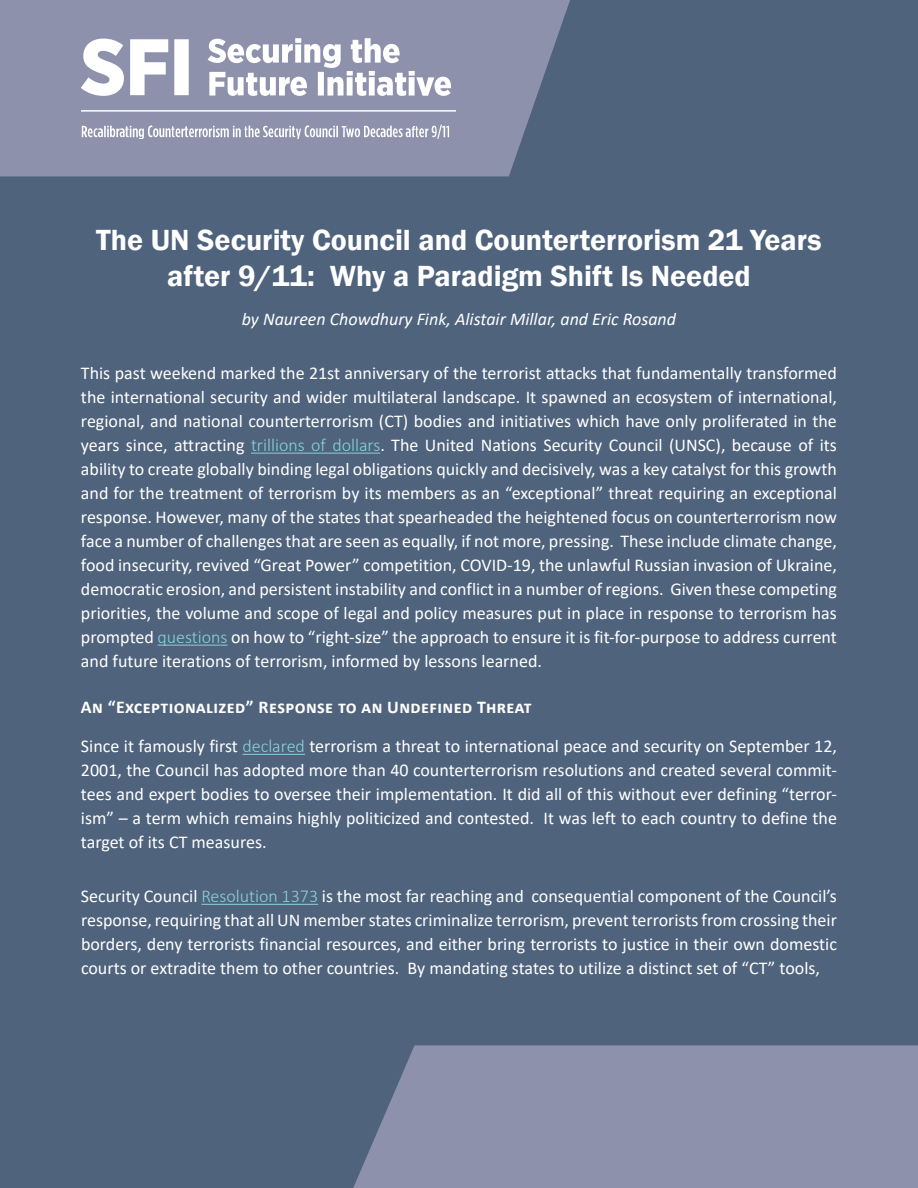
<style>
.page{position:relative;width:918px;height:1188px;background:#4f637d}
.page>*{position:absolute;margin:0;border:0;box-sizing:border-box;transform-origin:0 0}
.t1{font:600 30px/36px "Franklin Gothic";color:#fff;text-align:center}
.t2{font:18px/24px "Calibri";color:#fff;text-align:justify}
.t3{font:italic 18px "Calibri";color:#fff}
.s1{font-weight:300;color:#89d2d8}
.s2{font-weight:700}
</style>
<div class="page">
<hr style="left:251px;top:453px;width:129px;height:1px;background:#89d2d8">
<hr style="left:158px;top:645px;width:63px;height:1px;background:#89d2d8">
<hr style="left:242px;top:754px;width:63px;height:1px;background:#89d2d8">
<hr style="left:201px;top:904px;width:117px;height:1px;background:#89d2d8">
<div style="left:353px;top:1045px;width:565px;height:143px;background:#8d91ac"></div>
<svg style="left:0;top:0;width:570px;height:176px;fill:#8d91ac"></svg>
<svg style="left:81px;top:39px;width:108px;height:57px"></svg>
<svg style="left:208px;top:38px;width:243px;height:58px"></svg>
<svg style="left:82px;top:125px;width:367px;height:13px"></svg>
<hr style="left:81px;top:110px;width:375px;height:2px;background:#fff">
<h1 class="t1" style="left:96px;top:222px;width:727px">The UN Security Council and Counterterrorism 21 Years after 9/11: Why a Paradigm Shift Is Needed</h1>
<p class="t3" style="left:242px;top:306px;width:436px">by Naureen Chowdhury Fink, Alistair Millar, and Eric Rosand</p>
<p class="t2" style="left:81px;top:360px;width:757px">This past weekend marked the 21st anniversary of the terrorist attacks that fundamentally transformed the international security and wider multilateral landscape. It spawned an ecosystem of international, regional, and national counterterrorism (CT) bodies and initiatives which have only proliferated in the years since, attracting <span class="s1">trillions of dollars</span>. The United Nations Security Council (UNSC), because of its ability to create globally binding legal obligations quickly and decisively, was a key catalyst for this growth and for the treatment of terrorism by its members as an “exceptional” threat requiring an exceptional response. However, many of the states that spearheaded the heightened focus on counterterrorism now face a number of challenges that are seen as equally, if not more, pressing. These include climate change, food insecurity, revived “Great Power” competition, COVID-19, the unlawful Russian invasion of Ukraine, democratic erosion, and persistent instability and conflict in a number of regions. Given these competing priorities, the volume and scope of legal and policy measures put in place in response to terrorism has prompted <span class="s1">questions</span> on how to “right-size” the approach to ensure it is fit-for-purpose to address current and future iterations of terrorism, informed by lessons learned.</p>
<p class="t2" style="left:81px;top:687px;width:758px;line-height:39px"><span class="s2">An “Exceptionalized” Response to an Undefined Threat<br></span>Since it famously first <span class="s1">declared</span> terrorism a threat to international peace and security on September 12,</p>
<p class="t2" style="left:81px;top:758px;width:758px">2001, the Council has adopted more than 40 counterterrorism resolutions and created several commit&shy;tees and expert bodies to oversee their implementation. It did all of this without ever defining “terror&shy;ism” – a term which remains highly politicized and contested. It was left to each country to define the target of its CT measures.</p>
<p class="t2" style="left:81px;top:884px;width:758px">Security Council <span class="s1">Resolution 1373</span> is the most far reaching and consequential component of the Council’s response, requiring that all UN member states criminalize terrorism, prevent terrorists from crossing their borders, deny terrorists financial resources, and either bring terrorists to justice in their own domestic courts or extradite them to other countries. By mandating states to utilize a distinct set of “CT” tools,</p>
</div>
